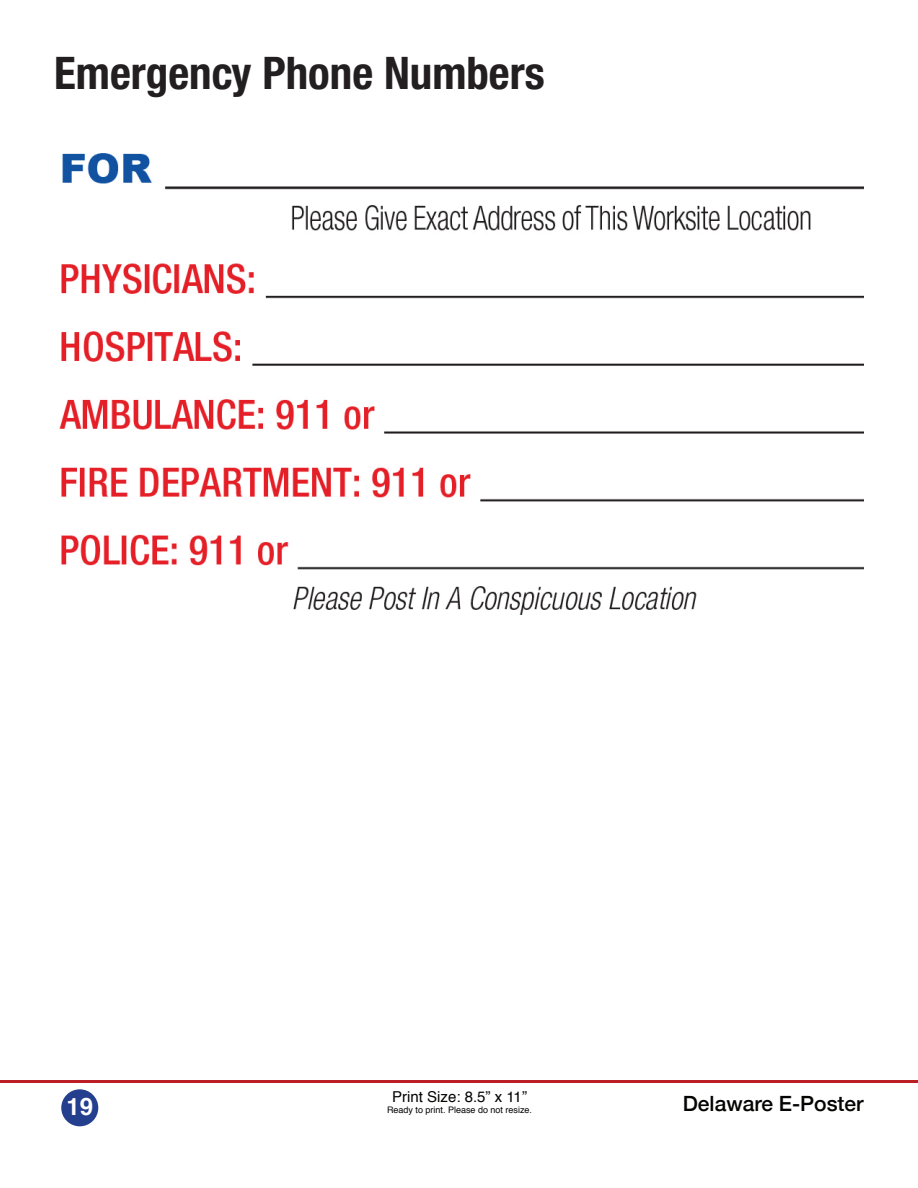
<style>
.page{position:relative;width:918px;height:1188px;background:#fff}
.page>*{position:absolute;margin:0;border:0;box-sizing:border-box;transform-origin:0 0}
.t1{font:700 condensed 45px "Helvetica Neue";color:#231f20}
.t2{font:700 24px "Helvetica";color:#fff}
.t3{font:500 21px "Helvetica Neue";color:#040503}
.t4{font:15px "Helvetica";color:#040503}
.t5{font:9px "Helvetica";color:#040503}
</style>
<div class="page">
<hr style="left:0;top:1080px;width:918px;height:3px;background:#ba1f24">
<div style="left:61px;top:1089px;width:37px;height:37px;background:#233f8d;border-radius:50%"></div>
<img style="left:59px;top:153px;width:805px;height:462px">
<h1 class="t1" style="left:54px;top:46px;width:492px">Emergency Phone Numbers</h1>
<h3 class="t4" style="left:392px;top:1085px;width:136px">Print Size: 8.5” x 11”</h3>
<h2 class="t2" style="left:66px;top:1088px;width:28px">19</h2>
<p class="t5" style="left:387px;top:1103px;width:147px">Ready to print. Please do not resize.</p>
<h3 class="t3" style="left:683px;top:1087px;width:182px">Delaware E-Poster</h3>
</div>
